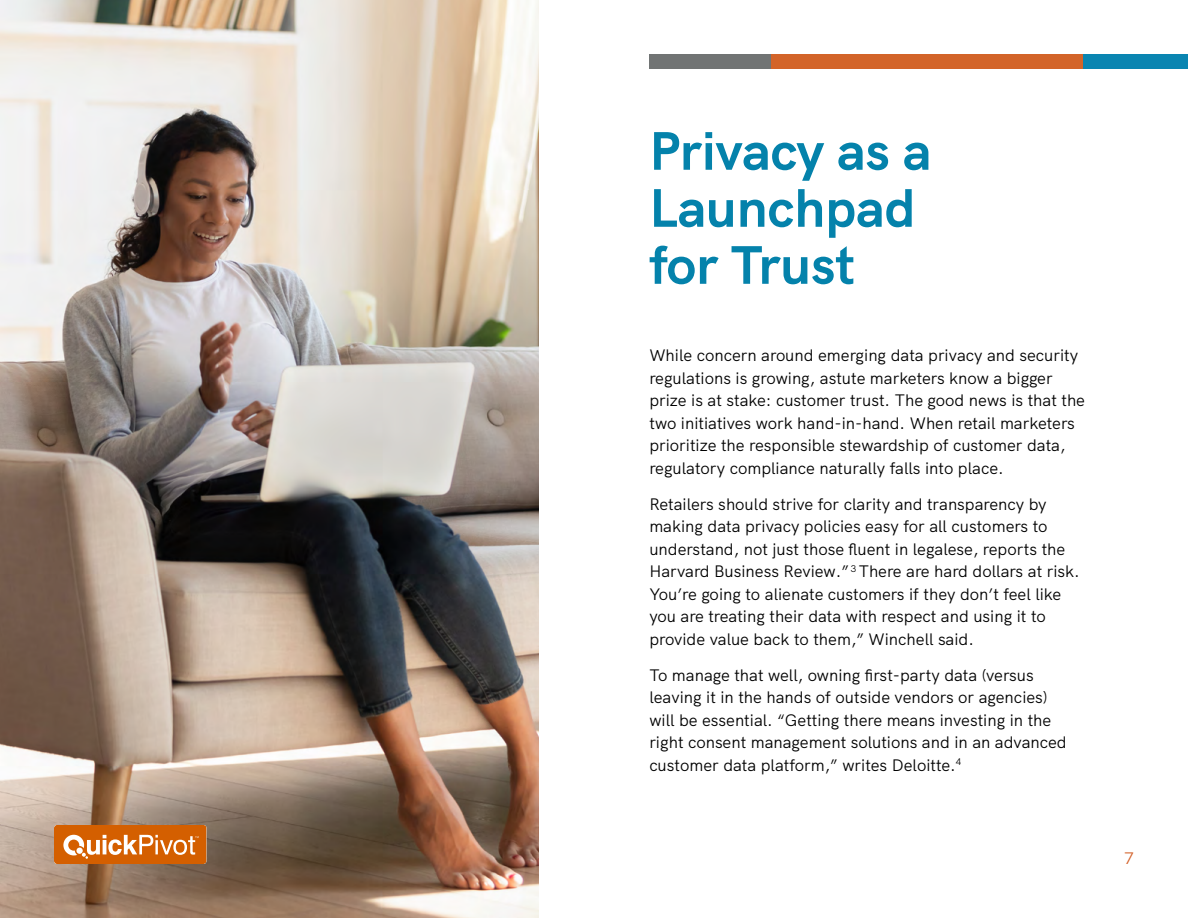
<style>
.page{position:relative;width:1188px;height:918px;background:#fff}
.page>*{position:absolute;margin:0;border:0;box-sizing:border-box;transform-origin:0 0}
.t1{font:700 54px/57px "HK Grotesk";color:#0482ab}
.t2{font:16.5px/22.5px "HK Grotesk";color:#000}
.t3{font:16.5px "HK Grotesk";color:#d36028}
</style>
<div class="page">
<img style="left:0;top:0;width:539px;height:918px">
<div style="left:649px;top:54px;width:148px;height:14px;background:#717474"></div>
<div style="left:1060px;top:54px;width:128px;height:14px;background:#0a85b1"></div>
<div style="left:771px;top:54px;width:311px;height:14px;background:#d36429"></div>
<svg style="left:54px;top:825px;width:153px;height:39px;background:#db7c2e"></svg>
<h1 class="t1" style="left:649px;top:118px;width:284px">Privacy as a<br>Launchpad for Trust</h1>
<p class="t2" style="left:649px;top:343px;width:437px">While concern around emerging data privacy and security regulations is growing, astute marketers know a bigger prize is at stake: customer trust. The good news is that the two initiatives work hand-in-hand. When retail marketers prioritize the responsible stewardship of customer data, regulatory compliance naturally falls into place.</p>
<p class="t2" style="left:649px;top:491px;width:432px">Retailers should strive for clarity and transparency by making data privacy policies easy for all customers to understand, not just those fluent in legalese, reports the Harvard Business Review.” <sup>3</sup> There are hard dollars at risk.<br>You’re going to alienate customers if they don’t feel like you are treating their data with respect and using it to provide value back to them,” Winchell said.</p>
<p class="t2" style="left:649px;top:662px;width:419px">To manage that well, owning first-party data (versus leaving it in the hands of outside vendors or agencies) will be essential. “Getting there means investing in the right consent management solutions and in an advanced customer data platform,” writes Deloitte.<sup>4</sup></p>
<p class="t3" style="left:1125px;top:845px;width:11px">7</p>
</div>
